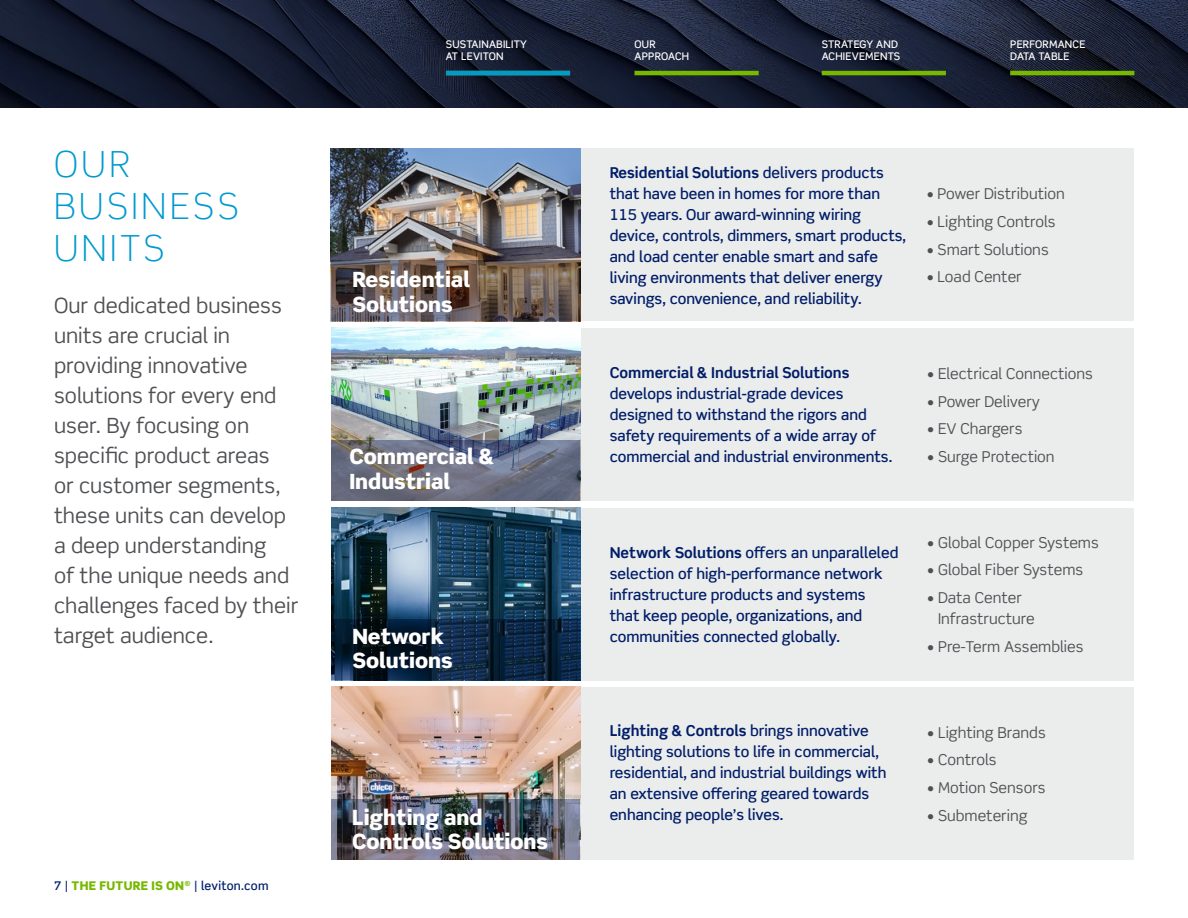
<style>
.page{position:relative;width:1188px;height:918px;background:#fff}
.page>*{position:absolute;margin:0;border:0;box-sizing:border-box;transform-origin:0 0}
.t1{font:300 36px/42px "Scene Std";letter-spacing:.1em;color:#009acf}
.t2{font:21px/30px "Scene Std";color:#4e5053}
.t3{font:900 21px/24.8px "Scene Std";color:#fff}
.t4{font:500 15px/21px "Scene Std";color:#001d68}
.t5{font:15px/21px "Scene Std";color:#4e5053}
.t6{font:700 15px "Scene Std";color:#001d68}
.t7{font:500 12px "Scene Std";letter-spacing:.02em;color:#001d68}
.t8{font:500 10.5px/12.6px "Scene Std";letter-spacing:.02em;color:#fff}
.s1{font-weight:900;color:#76b900}
.s2{font-weight:700}
</style>
<div class="page">
<img style="left:0;top:0;width:1188px;height:108px">
<hr style="left:634px;top:71px;width:125px;height:4px;background:#76b900">
<hr style="left:822px;top:71px;width:124px;height:4px;background:#76b900">
<hr style="left:1010px;top:71px;width:124px;height:4px;background:#76b900">
<div style="left:580px;top:328px;width:554px;height:173px;background:#ebecec"></div>
<div style="left:580px;top:508px;width:554px;height:172px;background:#ebecec"></div>
<div style="left:580px;top:687px;width:554px;height:173px;background:#ebecec"></div>
<div style="left:580px;top:148px;width:554px;height:173px;background:#ebecec"></div>
<hr style="left:446px;top:71px;width:124px;height:4px;background:#009acf">
<img style="left:331px;top:148px;width:249px;height:113px">
<svg style="left:331px;top:261px;width:249px;height:60px;background:#685954"></svg>
<img style="left:332px;top:328px;width:248px;height:112px">
<svg style="left:332px;top:440px;width:248px;height:61px;background:#696d7f"></svg>
<img style="left:332px;top:687px;width:248px;height:112px">
<img style="left:332px;top:799px;width:248px;height:61px">
<img style="left:332px;top:507px;width:248px;height:113px">
<svg style="left:332px;top:620px;width:248px;height:60px;background:#0a2139"></svg>
<h1 class="t1" style="left:54px;top:143px;width:186px">OUR<br>BUSINESS<br>UNITS</h1>
<p class="t2" style="left:54px;top:291px;width:246px">Our dedicated business units are crucial in providing innovative solutions for every end user. By focusing on specific product areas<br>or customer segments, these units can develop a deep understanding<br>of the unique needs and challenges faced by their target audience.</p>
<p class="t7" style="left:54px;top:878px;width:216px">7 | <span class="s1">THE FUTURE IS ON</span><sup>®</sup> | leviton.com</p>
<p class="t8" style="left:446px;top:38px;width:83px">SUSTAINABILITY<br>AT LEVITON</p>
<p class="t8" style="left:634px;top:38px;width:56px">OUR<br>APPROACH</p>
<p class="t8" style="left:822px;top:38px;width:80px">STRATEGY AND<br>ACHIEVEMENTS</p>
<p class="t8" style="left:1010px;top:38px;width:77px">PERFORMANCE<br>DATA TABLE</p>
<h2 class="t3" style="left:352px;top:267px;width:119px">Residential<br>Solutions</h2>
<h2 class="t3" style="left:349px;top:444px;width:146px">Commercial &amp;<br>Industrial</h2>
<h2 class="t3" style="left:352px;top:623px;width:102px">Network<br>Solutions</h2>
<p class="t4" style="left:610px;top:162px;width:298px"><span class="s2">Residential Solutions</span> delivers products that have been in homes for more than 115 years. Our award-winning wiring device, controls, dimmers, smart products, and load center enable smart and safe living environments that deliver energy savings, convenience, and reliability.</p>
<p class="t5" style="left:927px;top:183px;width:139px">• Power Distribution</p>
<p class="t5" style="left:927px;top:211px;width:130px">• Lighting Controls</p>
<p class="t5" style="left:927px;top:239px;width:124px">• Smart Solutions</p>
<p class="t5" style="left:927px;top:266px;width:97px">• Load Center</p>
<p class="t6" style="left:610px;top:364px;width:241px">Commercial &amp; Industrial Solutions</p>
<p class="t4" style="left:610px;top:383px;width:284px">develops industrial-grade devices designed to withstand the rigors and safety requirements of a wide array of commercial and industrial environments.</p>
<p class="t5" style="left:927px;top:363px;width:167px">• Electrical Connections</p>
<p class="t5" style="left:927px;top:391px;width:114px">• Power Delivery</p>
<p class="t5" style="left:927px;top:418px;width:97px">• EV Chargers</p>
<p class="t5" style="left:927px;top:446px;width:129px">• Surge Protection</p>
<p class="t4" style="left:610px;top:542px;width:290px"><span class="s2">Network Solutions</span> offers an unparalleled selection of high-performance network infrastructure products and systems that keep people, organizations, and communities connected globally.</p>
<p class="t5" style="left:927px;top:531px;width:173px">• Global Copper Systems</p>
<p class="t5" style="left:927px;top:559px;width:158px">• Global Fiber Systems</p>
<p class="t5" style="left:938px;top:587px;width:98px;text-indent:-11px">• Data Center<br>Infrastructure</p>
<p class="t5" style="left:927px;top:636px;width:158px">• Pre-Term Assemblies</p>
<p class="t4" style="left:610px;top:720px;width:278px"><span class="s2">Lighting &amp; Controls</span> brings innovative lighting solutions to life in commercial, residential, and industrial buildings with an extensive offering geared towards enhancing people’s lives.</p>
<p class="t5" style="left:927px;top:721px;width:120px">• Lighting Brands</p>
<p class="t5" style="left:927px;top:749px;width:71px">• Controls</p>
<p class="t5" style="left:927px;top:777px;width:120px">• Motion Sensors</p>
<h2 class="t3" style="left:352px;top:804px;width:132px">Lighting and</h2>
<p class="t5" style="left:927px;top:805px;width:102px">• Submetering</p>
<h2 class="t3" style="left:352px;top:828px;width:197px">Controls Solutions</h2>
</div>
